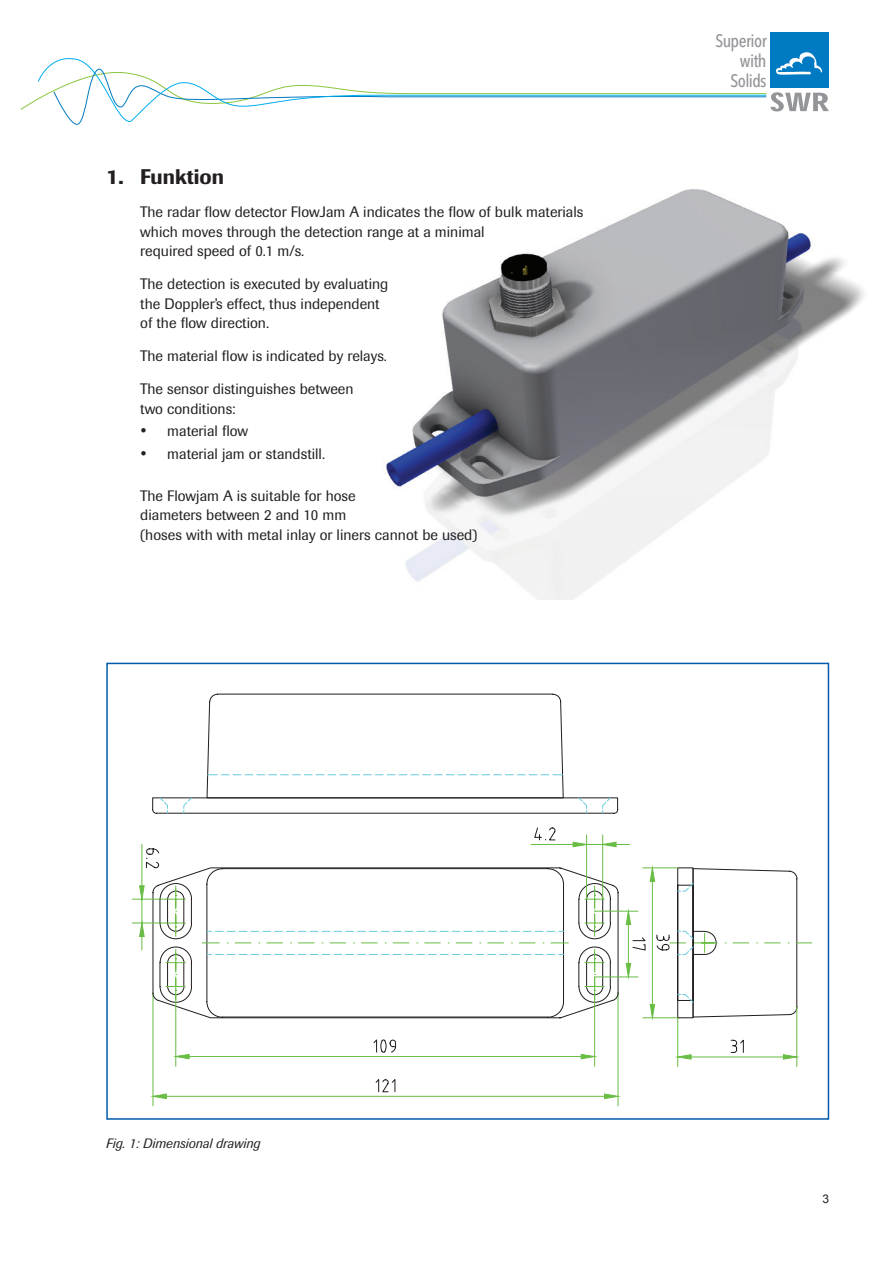
<style>
.page{position:relative;width:893px;height:1263px;background:#fff}
.page>*{position:absolute;margin:0;border:0;box-sizing:border-box;transform-origin:0 0}
.t1{font:500 21px "Imago";color:#231f20}
.t2{font:500 17.85px/20.4px "Avenir Next Condensed";letter-spacing:-.03em;color:#939598;text-align:right}
.t3{font:15px/19.5px "Imago";color:#231f20}
.t4{font:italic 13.5px "Imago";color:#231f20}
.t5{font:12px "Arial";color:#231f20}
</style>
<div class="page">
<div style="left:770px;top:32px;width:59px;height:56px;background:#007ac2"></div>
<svg style="left:20px;top:52px;width:809px;height:72px"></svg>
<img style="left:383px;top:189px;width:481px;height:410px">
<svg style="left:206px;top:694px;width:358px;height:102px"></svg>
<svg style="left:208px;top:774px;width:355px;height:1px"></svg>
<hr style="left:166px;top:1096px;width:438px;height:1px;background:#69bd45">
<hr style="left:617px;top:993px;width:1px;height:113px;background:#69bd45">
<hr style="left:152px;top:993px;width:1px;height:113px;background:#69bd45">
<svg style="left:152px;top:1093px;width:15px;height:6px"></svg>
<svg style="left:604px;top:1093px;width:15px;height:6px"></svg>
<svg style="left:375px;top:1079px;width:21px;height:14px"></svg>
<svg style="left:152px;top:797px;width:467px;height:222px"></svg>
<svg style="left:159px;top:796px;width:453px;height:18px"></svg>
<hr style="left:189px;top:1056px;width:392px;height:1px;background:#69bd45">
<hr style="left:175px;top:996px;width:1px;height:70px;background:#69bd45">
<hr style="left:594px;top:994px;width:1px;height:72px;background:#69bd45">
<svg style="left:580px;top:1054px;width:15px;height:5px"></svg>
<svg style="left:175px;top:1054px;width:15px;height:5px"></svg>
<svg style="left:373px;top:1039px;width:24px;height:14px"></svg>
<hr style="left:531px;top:844px;width:42px;height:1px;background:#69bd45">
<hr style="left:586px;top:835px;width:1px;height:64px;background:#69bd45">
<hr style="left:602px;top:835px;width:1px;height:64px;background:#69bd45">
<svg style="left:572px;top:841px;width:58px;height:6px"></svg>
<svg style="left:533px;top:827px;width:23px;height:14px"></svg>
<hr style="left:141px;top:844px;width:1px;height:42px;background:#69bd45">
<hr style="left:132px;top:922px;width:34px;height:1px;background:#69bd45">
<hr style="left:132px;top:899px;width:34px;height:1px;background:#69bd45">
<svg style="left:139px;top:885px;width:6px;height:65px"></svg>
<svg style="left:145px;top:848px;width:653px;height:170px"></svg>
<hr style="left:691px;top:1056px;width:92px;height:1px;background:#69bd45">
<hr style="left:796px;top:1007px;width:1px;height:59px;background:#69bd45">
<hr style="left:677px;top:1018px;width:1px;height:48px;background:#69bd45">
<svg style="left:796px;top:942px;width:16px;height:1px"></svg>
<svg style="left:765px;top:942px;width:15px;height:1px"></svg>
<svg style="left:783px;top:1054px;width:14px;height:6px"></svg>
<svg style="left:625px;top:867px;width:124px;height:193px"></svg>
<div style="left:106px;top:663px;width:723px;height:457px;border:2px solid #015aaa"></div>
<h1 class="t1" style="left:106px;top:164px;width:119px">1. Funktion</h1>
<p class="t3" style="left:140px;top:202px;width:445px">The radar flow detector FlowJam A indicates the flow of bulk materials which moves through the detection range at a minimal<br>required speed of 0.1 m/s.</p>
<p class="t3" style="left:140px;top:274px;width:250px">The detection is executed by evaluating the Doppler’s effect, thus independent of the flow direction.</p>
<p class="t3" style="left:140px;top:346px;width:248px">The material flow is indicated by relays.</p>
<p class="t3" style="left:140px;top:379px;width:215px">The sensor distinguishes between two conditions:</p>
<p class="t3" style="left:140px;top:421px;width:109px">• material flow</p>
<p class="t3" style="left:140px;top:444px;width:186px">• material jam or standstill.</p>
<p class="t3" style="left:140px;top:486px;width:338px">The Flowjam A is suitable for hose<br>diameters between 2 and 10 mm<br>(hoses with with metal inlay or liners cannot be used)</p>
<p class="t2" style="left:716px;top:30px;width:53px">Superior with<br>Solids</p>
<p class="t4" style="left:106px;top:1135px;width:156px">Fig. 1: Dimensional drawing</p>
<p class="t5" style="left:822px;top:1191px;width:8px">3</p>
</div>
